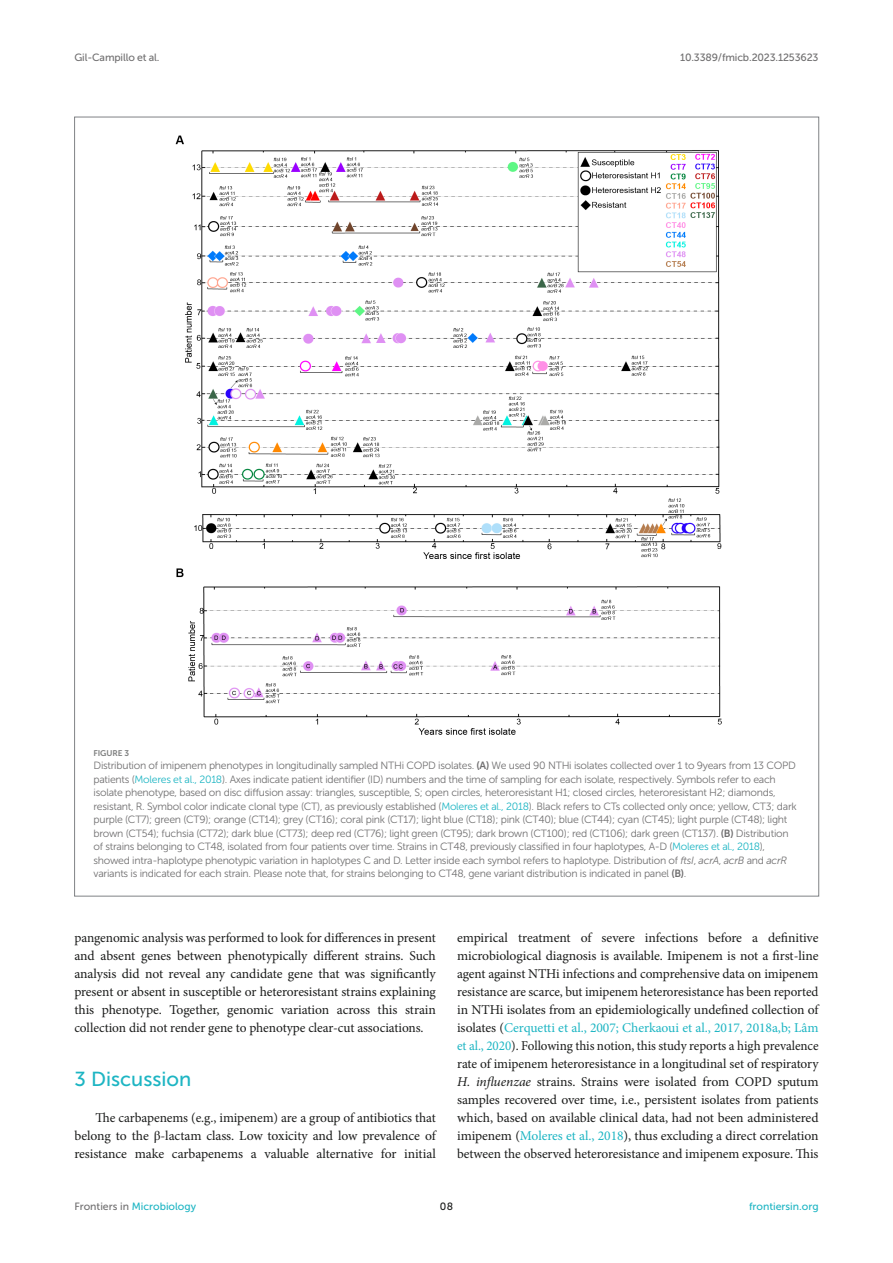
<style>
.page{position:relative;width:893px;height:1263px;background:#fff}
.page>*{position:absolute;margin:0;border:0;box-sizing:border-box;transform-origin:0 0}
.HEAD_1{font:20.25px "Museo Sans 500";color:#1db5c3}
.TEXT_FLUSH{font:13.5px/18px "Minion Pro";letter-spacing:-.005em;color:#1b1c1b;text-align:justify}
.FIG_LEG{font:10.5px/13.5px "Museo Sans 300";letter-spacing:-.025em;color:#706f70}
.t1{font:10.5px "Museo Sans 500";letter-spacing:-.015em;color:#706f70}
.t2{font:10.5px "Museo Sans 500";color:#1db5c3}
.t3{font:10.5px "Museo Sans 500";color:#1b1c1b}
.FIG_HD{font:8.25px "Museo Sans 700";letter-spacing:-.01em;color:#7e7f7f}
.s1{font-family:"Museo Sans 700"}
.s2{color:#1db5c3}
.s3{font-style:italic}
.s4{font-family:"STIX General"}
.s5{color:#706f70}
</style>
<div class="page">
<img style="left:175px;top:136px;width:547px;height:599px">
<p class="t1" style="left:74px;top:51px;width:87px">Gil-Campillo et al.</p>
<p class="t1" style="left:680px;top:51px;width:140px">10.3389/fmicb.2023.1253623</p>
<p class="FIG_HD" style="left:94px;top:748px;width:37px">FIGURE 3</p>
<p class="FIG_LEG" style="left:94px;top:759px;width:705px">Distribution of imipenem phenotypes in longitudinally sampled NTHi COPD isolates. <span class="s1">(A)</span> We used 90 NTHi isolates collected over 1 to 9 years from 13 COPD patients (<span class="s2">Moleres et al., 2018</span>). Axes indicate patient identifier (ID) numbers and the time of sampling for each isolate, respectively. Symbols refer to each isolate phenotype, based on disc diffusion assay: triangles, susceptible, S; open circles, heteroresistant H1; closed circles, heteroresistant H2; diamonds, resistant, R. Symbol color indicate clonal type (CT), as previously established (<span class="s2">Moleres et al., 2018</span>). Black refers to CTs collected only once; yellow, CT3; dark purple (CT7); green (CT9); orange (CT14); grey (CT16); coral pink (CT17); light blue (CT18); pink (CT40); blue (CT44); cyan (CT45); light purple (CT48); light brown (CT54); fuchsia (CT72); dark blue (CT73); deep red (CT76); light green (CT95); dark brown (CT100); red (CT106); dark green (CT137). <span class="s1">(B)</span> Distribution of strains belonging to CT48, isolated from four patients over time. Strains in CT48, previously classified in four haplotypes, A-D (<span class="s2">Moleres et al., 2018</span>), showed intra-haplotype phenotypic variation in haplotypes C and D. Letter inside each symbol refers to haplotype. Distribution of <span class="s3">ftsI</span>, <span class="s3">acrA</span>, <span class="s3">acrB</span> and <span class="s3">acrR </span>variants is indicated for each strain. Please note that, for strains belonging to CT48, gene variant distribution is indicated in panel <span class="s1">(B)</span>.</p>
<p class="TEXT_FLUSH" style="left:74px;top:929px;width:363px">pangenomic analysis was performed to look for differences in present and absent genes between phenotypically different strains. Such analysis did not reveal any candidate gene that was significantly present or absent in susceptible or heteroresistant strains explaining this phenotype. Together, genomic variation across this strain collection did not render gene to phenotype clear-cut associations.</p>
<p class="HEAD_1" style="left:74px;top:1068px;width:119px">3 Discussion</p>
<p class="TEXT_FLUSH" style="left:74px;top:1109px;width:363px;text-indent:21px">The carbapenems (e.g., imipenem) are a group of antibiotics that belong to the <span class="s4">β</span>-lactam class. Low toxicity and low prevalence of resistance make carbapenems a valuable alternative for initial</p>
<p class="TEXT_FLUSH" style="left:457px;top:929px;width:363px">empirical treatment of severe infections before a definitive microbiological diagnosis is available. Imipenem is not a first-line agent against NTHi infections and comprehensive data on imipenem resistance are scarce, but imipenem heteroresistance has been reported in NTHi isolates from an epidemiologically undefined collection of isolates (<span class="s2">Cerquetti et al., 2007; Cherkaoui et al., 2017, 2018a,b; Lâm et al., 2020</span>). Following this notion, this study reports a high prevalence rate of imipenem heteroresistance in a longitudinal set of respiratory <span class="s3">H. influenzae</span> strains. Strains were isolated from COPD sputum samples recovered over time, i.e., persistent isolates from patients which, based on available clinical data, had not been administered imipenem (<span class="s2">Moleres et al., 2018</span>), thus excluding a direct correlation between the observed heteroresistance and imipenem exposure. This</p>
<p class="t2" style="left:74px;top:1200px;width:123px"><span class="s5">Frontiers in</span> Microbiology</p>
<p class="t3" style="left:440px;top:1200px;width:15px">08</p>
<p class="t2" style="left:749px;top:1200px;width:71px">frontiersin.org</p>
</div>
